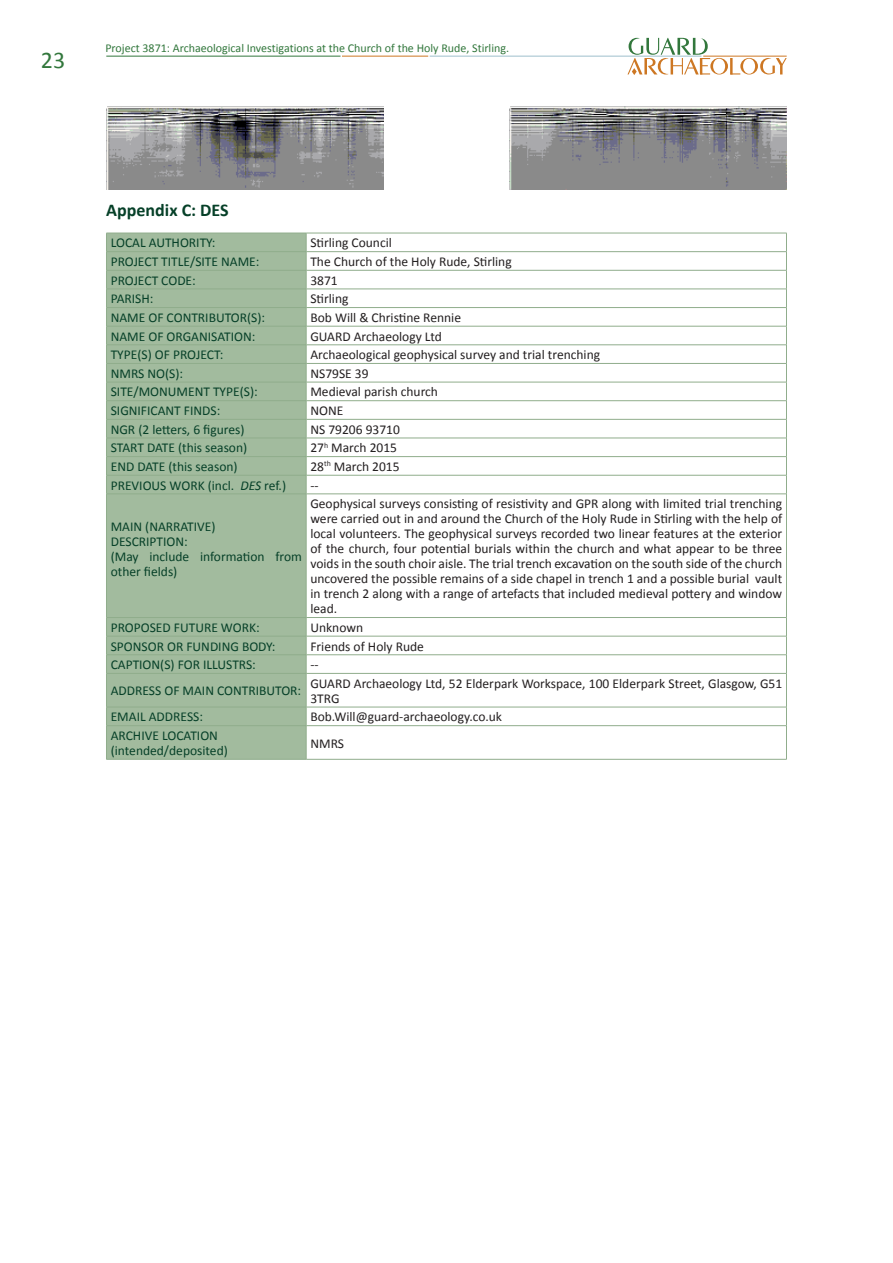
<style>
.page{position:relative;width:893px;height:1263px;background:#fff}
.page>*{position:absolute;margin:0;border:0;box-sizing:border-box;transform-origin:0 0}
.t1{font:24px "Calibri";color:#32773c}
.non-numbered_paragra{font:700 18px "Calibri";color:#064028}
.table_style{font:13.5px/15px "Calibri";color:#231f20;text-align:justify}
.table_style-2{font:13.5px/15px "Calibri";color:#064028}
.t2{font:12px "Calibri";color:#32773c}
.s1{font-style:italic}
</style>
<div class="page">
<div style="left:107px;top:234px;width:199px;height:525px;background:#a2bb9e"></div>
<hr style="left:306px;top:233px;width:481px;height:1px;background:#90ad8c">
<hr style="left:106px;top:251px;width:200px;height:1px;background:#90ad8c">
<hr style="left:306px;top:251px;width:481px;height:1px;background:#90ad8c">
<hr style="left:106px;top:270px;width:200px;height:1px;background:#90ad8c">
<hr style="left:306px;top:270px;width:481px;height:1px;background:#90ad8c">
<hr style="left:106px;top:289px;width:200px;height:1px;background:#90ad8c">
<hr style="left:306px;top:289px;width:481px;height:1px;background:#90ad8c">
<hr style="left:106px;top:307px;width:200px;height:1px;background:#90ad8c">
<hr style="left:306px;top:307px;width:481px;height:1px;background:#90ad8c">
<hr style="left:106px;top:326px;width:200px;height:1px;background:#90ad8c">
<hr style="left:306px;top:326px;width:481px;height:1px;background:#90ad8c">
<hr style="left:106px;top:345px;width:200px;height:1px;background:#90ad8c">
<hr style="left:306px;top:345px;width:481px;height:1px;background:#90ad8c">
<hr style="left:106px;top:363px;width:200px;height:1px;background:#90ad8c">
<hr style="left:306px;top:363px;width:481px;height:1px;background:#90ad8c">
<hr style="left:106px;top:382px;width:200px;height:1px;background:#90ad8c">
<hr style="left:306px;top:382px;width:481px;height:1px;background:#90ad8c">
<hr style="left:106px;top:400px;width:200px;height:1px;background:#90ad8c">
<hr style="left:306px;top:400px;width:481px;height:1px;background:#90ad8c">
<hr style="left:106px;top:419px;width:200px;height:1px;background:#90ad8c">
<hr style="left:306px;top:419px;width:481px;height:1px;background:#90ad8c">
<hr style="left:106px;top:438px;width:200px;height:1px;background:#90ad8c">
<hr style="left:306px;top:438px;width:481px;height:1px;background:#90ad8c">
<hr style="left:106px;top:456px;width:200px;height:1px;background:#90ad8c">
<hr style="left:306px;top:456px;width:481px;height:1px;background:#90ad8c">
<hr style="left:106px;top:475px;width:200px;height:1px;background:#90ad8c">
<hr style="left:306px;top:475px;width:481px;height:1px;background:#90ad8c">
<svg style="left:786px;top:233px;width:1px;height:261px"></svg>
<hr style="left:106px;top:494px;width:200px;height:1px;background:#90ad8c">
<hr style="left:306px;top:494px;width:481px;height:1px;background:#90ad8c">
<hr style="left:786px;top:494px;width:1px;height:123px;background:#90ad8c">
<hr style="left:106px;top:617px;width:200px;height:1px;background:#90ad8c">
<hr style="left:306px;top:617px;width:481px;height:1px;background:#90ad8c">
<hr style="left:106px;top:636px;width:200px;height:1px;background:#90ad8c">
<hr style="left:306px;top:636px;width:481px;height:1px;background:#90ad8c">
<hr style="left:106px;top:654px;width:200px;height:1px;background:#90ad8c">
<hr style="left:306px;top:654px;width:481px;height:1px;background:#90ad8c">
<svg style="left:786px;top:618px;width:1px;height:55px"></svg>
<hr style="left:106px;top:673px;width:200px;height:1px;background:#90ad8c">
<hr style="left:306px;top:673px;width:481px;height:1px;background:#90ad8c">
<hr style="left:786px;top:674px;width:1px;height:33px;background:#90ad8c">
<hr style="left:106px;top:707px;width:200px;height:1px;background:#90ad8c">
<hr style="left:306px;top:707px;width:481px;height:1px;background:#90ad8c">
<svg style="left:786px;top:707px;width:1px;height:18px"></svg>
<hr style="left:106px;top:725px;width:200px;height:1px;background:#90ad8c">
<hr style="left:306px;top:725px;width:481px;height:1px;background:#90ad8c">
<hr style="left:786px;top:726px;width:1px;height:33px;background:#90ad8c">
<hr style="left:306px;top:759px;width:481px;height:1px;background:#90ad8c">
<hr style="left:106px;top:233px;width:200px;height:1px;background:#90ad8c">
<svg style="left:106px;top:234px;width:1px;height:260px"></svg>
<svg style="left:306px;top:233px;width:1px;height:261px"></svg>
<hr style="left:106px;top:494px;width:1px;height:123px;background:#90ad8c">
<hr style="left:306px;top:494px;width:1px;height:123px;background:#90ad8c">
<svg style="left:106px;top:618px;width:1px;height:55px"></svg>
<svg style="left:306px;top:618px;width:1px;height:55px"></svg>
<hr style="left:106px;top:674px;width:1px;height:33px;background:#90ad8c">
<hr style="left:306px;top:674px;width:1px;height:33px;background:#90ad8c">
<svg style="left:106px;top:708px;width:1px;height:17px"></svg>
<svg style="left:306px;top:707px;width:1px;height:18px"></svg>
<hr style="left:106px;top:726px;width:1px;height:33px;background:#90ad8c">
<hr style="left:306px;top:726px;width:1px;height:33px;background:#90ad8c">
<hr style="left:106px;top:759px;width:200px;height:1px;background:#90ad8c">
<img style="left:106px;top:106px;width:277px;height:84px">
<img style="left:510px;top:106px;width:277px;height:84px">
<svg style="left:627px;top:38px;width:160px;height:37px"></svg>
<hr style="left:703px;top:56px;width:84px;height:1px;background:#cd7723">
<hr style="left:430px;top:56px;width:271px;height:1px;background:#9ebfcc">
<hr style="left:342px;top:56px;width:86px;height:1px;background:#cd7723">
<hr style="left:106px;top:56px;width:234px;height:1px;background:#32773c">
<h1 class="t1" style="left:41px;top:45px;width:26px">23</h1>
<p class="t2" style="left:105px;top:40px;width:405px">Project 3871: Archaeological Investigations at the Church of the Holy Rude, Stirling.</p>
<p class="non-numbered_paragra" style="left:106px;top:198px;width:124px">Appendix C: DES</p>
<p class="table_style-2" style="left:111px;top:235px;width:106px">LOCAL AUTHORITY:</p>
<p class="table_style" style="left:310px;top:235px;width:83px">Stirling Council</p>
<p class="table_style-2" style="left:111px;top:254px;width:150px">PROJECT TITLE/SITE NAME:</p>
<p class="table_style" style="left:310px;top:254px;width:203px">The Church of the Holy Rude, Stirling</p>
<p class="table_style-2" style="left:111px;top:273px;width:87px">PROJECT CODE:</p>
<p class="table_style" style="left:310px;top:273px;width:29px">3871</p>
<p class="table_style-2" style="left:111px;top:291px;width:44px">PARISH:</p>
<p class="table_style" style="left:310px;top:291px;width:40px">Stirling</p>
<p class="table_style-2" style="left:111px;top:310px;width:156px">NAME OF CONTRIBUTOR(S):</p>
<p class="table_style" style="left:310px;top:310px;width:152px">Bob Will &amp; Christine Rennie</p>
<p class="table_style-2" style="left:111px;top:329px;width:146px">NAME OF ORGANISATION:</p>
<p class="table_style" style="left:310px;top:329px;width:133px">GUARD Archaeology Ltd</p>
<p class="table_style-2" style="left:111px;top:347px;width:114px">TYPE(S) OF PROJECT:</p>
<p class="table_style" style="left:310px;top:347px;width:291px">Archaeological geophysical survey and trial trenching</p>
<p class="table_style-2" style="left:111px;top:366px;width:74px">NMRS NO(S):</p>
<p class="table_style" style="left:310px;top:366px;width:60px">NS79SE 39</p>
<p class="table_style-2" style="left:111px;top:384px;width:149px">SITE/MONUMENT TYPE(S):</p>
<p class="table_style" style="left:310px;top:384px;width:129px">Medieval parish church</p>
<p class="table_style-2" style="left:111px;top:403px;width:111px">SIGNIFICANT FINDS:</p>
<p class="table_style" style="left:310px;top:403px;width:34px">NONE</p>
<p class="table_style-2" style="left:111px;top:422px;width:135px">NGR (2 letters, 6 figures)</p>
<p class="table_style" style="left:310px;top:422px;width:91px">NS 79206 93710</p>
<p class="table_style-2" style="left:111px;top:440px;width:138px">START DATE (this season)</p>
<p class="table_style" style="left:310px;top:440px;width:88px">27<sup>h</sup> March 2015</p>
<p class="table_style-2" style="left:111px;top:459px;width:128px">END DATE (this season)</p>
<p class="table_style" style="left:310px;top:459px;width:91px">28<sup>th</sup> March 2015</p>
<p class="table_style-2" style="left:111px;top:478px;width:177px">PREVIOUS WORK (incl. <span class="s1">DES</span> ref.)</p>
<p class="table_style" style="left:310px;top:478px;width:10px">--</p>
<p class="table_style-2" style="left:111px;top:519px;width:106px">MAIN (NARRATIVE)</p>
<p class="table_style-2" style="left:111px;top:534px;width:79px">DESCRIPTION:</p>
<p class="table_style-2" style="left:111px;top:549px;width:193px">(May include information from other fields)</p>
<p class="table_style" style="left:310px;top:496px;width:473px">Geophysical surveys consisting of resistivity and GPR along with limited trial trenching were carried out in and around the Church of the Holy Rude in Stirling with the help of local volunteers. The geophysical surveys recorded two linear features at the exterior of the church, four potential burials within the church and what appear to be three voids in the south choir aisle. The trial trench excavation on the south side of the church uncovered the possible remains of a side chapel in trench 1 and a possible burial vault in trench 2 along with a range of artefacts that included medieval pottery and window lead.</p>
<p class="table_style-2" style="left:111px;top:620px;width:151px">PROPOSED FUTURE WORK:</p>
<p class="table_style" style="left:310px;top:620px;width:54px">Unknown</p>
<p class="table_style-2" style="left:111px;top:638px;width:166px">SPONSOR OR FUNDING BODY:</p>
<p class="table_style" style="left:310px;top:638px;width:115px">Friends of Holy Rude</p>
<p class="table_style-2" style="left:111px;top:657px;width:147px">CAPTION(S) FOR ILLUSTRS:</p>
<p class="table_style" style="left:310px;top:657px;width:10px">--</p>
<p class="table_style-2" style="left:111px;top:683px;width:192px">ADDRESS OF MAIN CONTRIBUTOR:</p>
<p class="table_style" style="left:310px;top:676px;width:473px">GUARD Archaeology Ltd, 52 Elderpark Workspace, 100 Elderpark Street, Glasgow, G51<br>3TRG</p>
<p class="table_style-2" style="left:111px;top:709px;width:94px">EMAIL ADDRESS:</p>
<p class="table_style" style="left:310px;top:709px;width:193px">Bob.Will@guard-archaeology.co.uk</p>
<p class="table_style-2" style="left:111px;top:728px;width:109px">ARCHIVE LOCATION</p>
<p class="table_style-2" style="left:111px;top:743px;width:119px">(intended/deposited)</p>
<p class="table_style" style="left:310px;top:735px;width:35px">NMRS</p>
</div>
